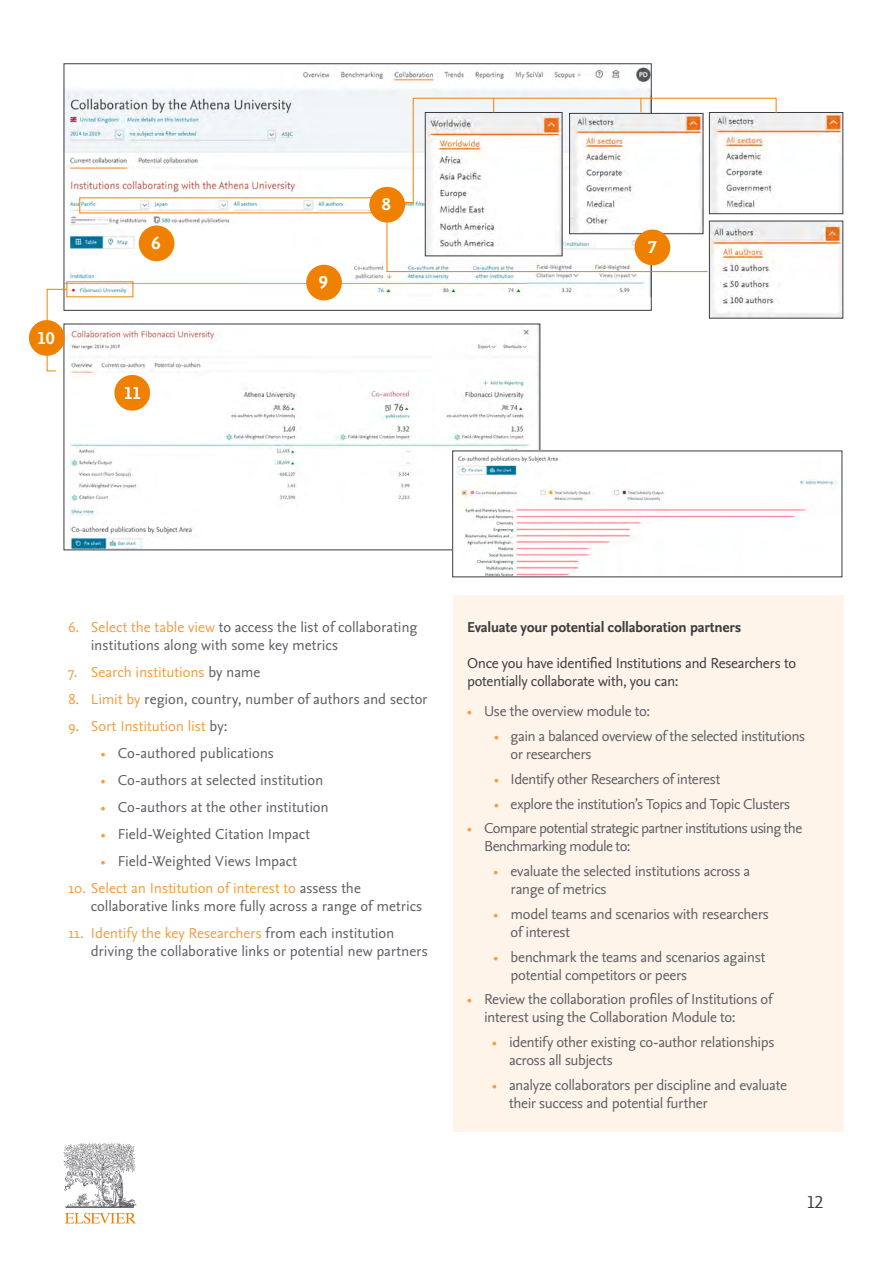
<style>
.page{position:relative;width:893px;height:1263px;background:#fff}
.page>*{position:absolute;margin:0;border:0;box-sizing:border-box;transform-origin:0 0}
.t1{font:700 18px "Nexus Sans Pro";color:#fff}
.t2{font:18px "Nexus Sans Pro";color:#3b3c43}
.t3{font:15px/18px "Nexus Sans Pro";letter-spacing:-.015em;color:#5d5e65}
.t4{font:15px/18px "Nexus Sans Pro";letter-spacing:-.025em;color:#3b3c43}
.t5{font:15px/18px "Nexus Sans Pro";letter-spacing:-.045em;color:#5d5e65}
.t6{font:15px "Nexus Sans Pro";letter-spacing:-.005em;color:#f59c3f}
.t7{font:15px "Nexus Sans Pro";letter-spacing:-.035em;color:#5d5e65}
.t8{font:700 15px "Nexus Sans Pro";letter-spacing:-.015em;color:#3b3c43}
.s1{color:#f59c3f}
.s2{color:#5d5e65}
</style>
<div class="page">
<svg style="left:63px;top:1143px;width:73px;height:81px"></svg>
<div style="left:453px;top:596px;width:390px;height:536px;background:#fff4e9"></div>
<img style="left:70px;top:326px;width:468px;height:222px">
<img style="left:66px;top:67px;width:583px;height:230px">
<img style="left:777px;top:114px;width:64px;height:64px">
<div style="left:709px;top:112px;width:134px;height:102px;border:1px solid #3b3c43"></div>
<img style="left:711px;top:223px;width:130px;height:93px">
<img style="left:571px;top:214px;width:78px;height:7px">
<img style="left:427px;top:214px;width:133px;height:7px">
<div style="left:306px;top:265px;width:36px;height:35px;background:#f08100;border-radius:50%"></div>
<div style="left:139px;top:225px;width:35px;height:36px;background:#f08100;border-radius:50%"></div>
<svg style="left:79px;top:97px;width:698px;height:117px"></svg>
<div style="left:369px;top:187px;width:36px;height:36px;background:#f08100;border-radius:50%"></div>
<svg style="left:46px;top:289px;width:21px;height:83px"></svg>
<div style="left:29px;top:320px;width:36px;height:36px;background:#f08100;border-radius:50%"></div>
<div style="left:114px;top:375px;width:36px;height:36px;background:#f08100;border-radius:50%"></div>
<svg style="left:386px;top:221px;width:322px;height:51px"></svg>
<div style="left:634px;top:230px;width:36px;height:35px;background:#f08100;border-radius:50%"></div>
<img style="left:454px;top:453px;width:383px;height:122px">
<p class="t1" style="left:37px;top:324px;width:19px">10</p>
<p class="t1" style="left:151px;top:230px;width:10px">6</p>
<p class="t1" style="left:124px;top:379px;width:19px">11</p>
<p class="t1" style="left:319px;top:269px;width:10px">9</p>
<p class="t1" style="left:382px;top:191px;width:10px">8</p>
<p class="t1" style="left:648px;top:234px;width:10px">7</p>
<p class="t3" style="left:91px;top:617px;width:328px;text-indent:-22px"><span class="s1">6. Select the table view</span> to access the list of collaborating institutions along with some key metrics</p>
<p class="t6" style="left:68px;top:660px;width:194px">7. Search institutions <span class="s2">by name</span></p>
<p class="t3" style="left:68px;top:689px;width:361px"><span class="s1">8. Limit by</span> region, country, number of authors and sector</p>
<p class="t6" style="left:68px;top:714px;width:161px">9. Sort Institution list <span class="s2">by:</span></p>
<p class="t3" style="left:101px;top:743px;width:175px"><span class="s1">•</span> Co-authored publications</p>
<p class="t3" style="left:101px;top:770px;width:224px"><span class="s1">•</span> Co-authors at selected institution</p>
<p class="t3" style="left:101px;top:797px;width:229px"><span class="s1">•</span> Co-authors at the other institution</p>
<p class="t3" style="left:101px;top:824px;width:211px"><span class="s1">•</span> Field-Weighted Citation Impact</p>
<p class="t3" style="left:101px;top:851px;width:198px"><span class="s1">•</span> Field-Weighted Views Impact</p>
<p class="t3" style="left:91px;top:878px;width:333px;text-indent:-22px"><span class="s1">10. Select an Institution of interest to</span> assess the collaborative links more fully across a range of metrics</p>
<p class="t3" style="left:91px;top:923px;width:339px;text-indent:-22px"><span class="s1">11. Identify the key Researchers</span> from each institution driving the collaborative links or potential new partners</p>
<p class="t8" style="left:467px;top:615px;width:276px">Evaluate your potential collaboration partners</p>
<p class="t4" style="left:467px;top:653px;width:331px">Once you have identified Institutions and Researchers to potentially collaborate with, you can:</p>
<p class="t3" style="left:467px;top:702px;width:185px"><span class="s1">•</span> Use the overview module to:</p>
<p class="t3" style="left:511px;top:726px;width:296px;text-indent:-17px"><span class="s1">•</span> gain a balanced overview of the selected institutions or researchers</p>
<p class="t3" style="left:494px;top:769px;width:228px"><span class="s1">•</span> Identify other Researchers of interest</p>
<p class="t7" style="left:494px;top:792px;width:298px"><span class="s1">•</span> explore the institution’s Topics and Topic Clusters</p>
<p class="t5" style="left:484px;top:819px;width:320px;text-indent:-17px"><span class="s1">•</span> Compare potential strategic partner institutions using the<br>Benchmarking module to:</p>
<p class="t3" style="left:511px;top:861px;width:241px;text-indent:-17px"><span class="s1">•</span> evaluate the selected institutions across a range of metrics</p>
<p class="t3" style="left:511px;top:904px;width:260px;text-indent:-17px"><span class="s1">•</span> model teams and scenarios with researchers of interest</p>
<p class="t3" style="left:511px;top:947px;width:256px;text-indent:-17px"><span class="s1">•</span> benchmark the teams and scenarios against potential competitors or peers</p>
<p class="t3" style="left:484px;top:990px;width:290px;text-indent:-17px"><span class="s1">•</span> Review the collaboration profiles of Institutions of interest using the Collaboration Module to:</p>
<p class="t3" style="left:509px;top:1032px;width:267px;text-indent:-17px"><span class="s1">•</span> identify other existing co-author relationships across all subjects</p>
<p class="t3" style="left:509px;top:1075px;width:279px;text-indent:-17px"><span class="s1">•</span> analyze collaborators per discipline and evaluate their success and potential further</p>
<p class="t2" style="left:807px;top:1188px;width:18px">12</p>
</div>
